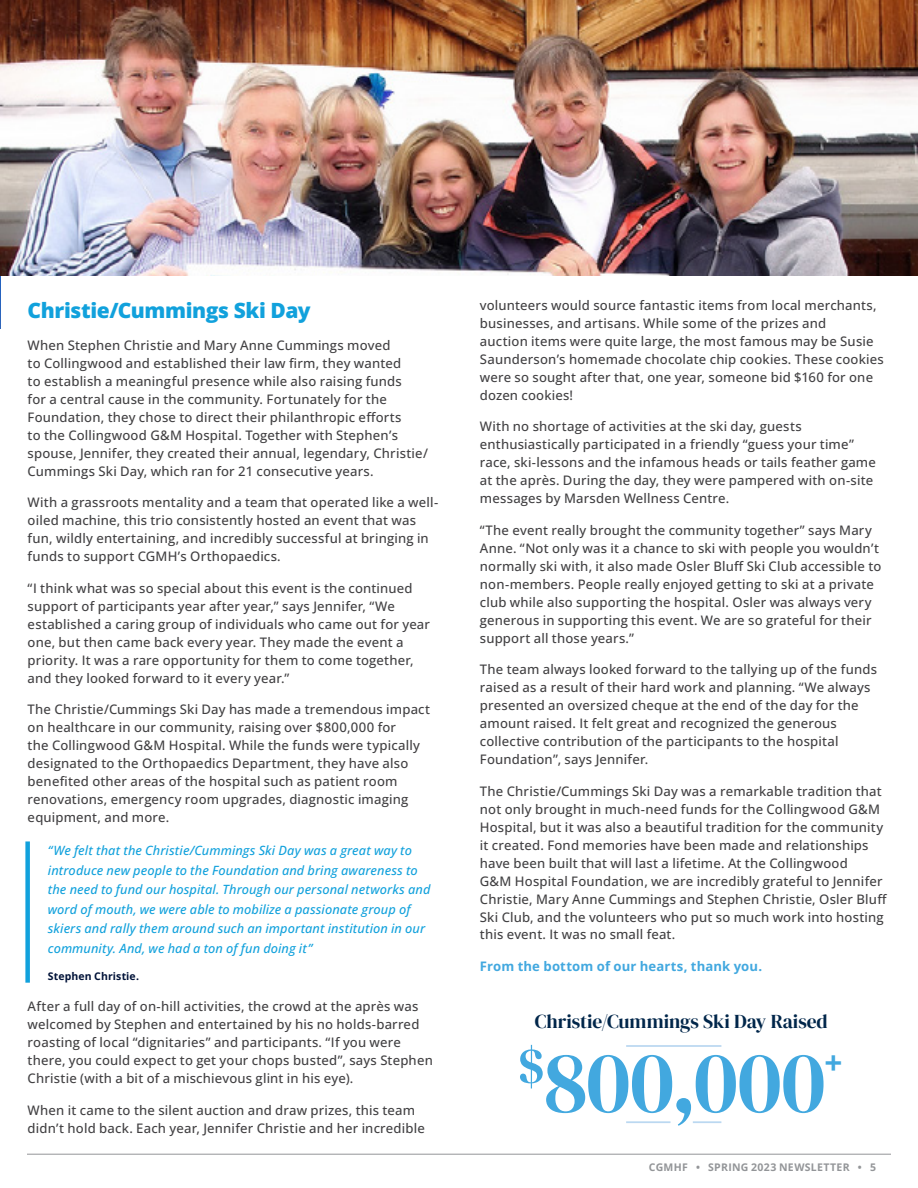
<style>
.page{position:relative;width:918px;height:1188px;background:#fff}
.page>*{position:absolute;margin:0;border:0;box-sizing:border-box;transform-origin:0 0}
.t1{font:87.6px "DM Serif Display";color:#42a8df}
.t2{font:700 31.5px "Open Sans";color:#42a8df}
.t3{font:800 21px "Open Sans";letter-spacing:-.02em;color:#11a1dc}
.t4{font:19.5px "DM Serif Display";letter-spacing:-.005em;color:#00264a}
.t5{font:500 13.2px/18px "Open Sans";letter-spacing:.015em;color:#414042}
.t6{font:700 13.2px "Open Sans";letter-spacing:.01em;color:#42a8df}
.t7{font:italic 500 12.75px/19.5px "Open Sans";letter-spacing:.005em;color:#11a1dc}
.t8{font:700 10.5px "Open Sans";letter-spacing:.03em;color:#939598}
.t9{font:700 10.5px "Open Sans";letter-spacing:.01em;color:#001238}
</style>
<div class="page">
<hr style="left:27px;top:1154px;width:864px;height:1px;background:#939598">
<div style="left:25px;top:841px;width:5px;height:142px;background:#11a1dc"></div>
<img style="left:0;top:0;width:1px;height:329px">
<hr style="left:626px;top:1045px;width:95px;height:2px;background:#bbd8f1">
<hr style="left:693px;top:1121px;width:28px;height:2px;background:#bbd8f1">
<hr style="left:626px;top:1121px;width:45px;height:2px;background:#bbd8f1">
<img style="left:1px;top:0;width:917px;height:275px">
<h3 class="t3" style="left:28px;top:294px;width:284px">Christie/Cummings Ski Day</h3>
<p class="t5" style="left:28px;top:336px;width:402px">When Stephen Christie and Mary Anne Cummings moved<br>to Collingwood and established their law firm, they wanted<br>to establish a meaningful presence while also raising funds<br>for a central cause in the community. Fortunately for the Foundation, they chose to direct their philanthropic efforts<br>to the Collingwood G&amp;M Hospital. Together with Stephen’s spouse, Jennifer, they created their annual, legendary, Christie/ Cummings Ski Day, which ran for 21 consecutive years.</p>
<p class="t5" style="left:28px;top:493px;width:412px">With a grassroots mentality and a team that operated like a well&shy;oiled machine, this trio consistently hosted an event that was fun, wildly entertaining, and incredibly successful at bringing in funds to support CGMH’s Orthopaedics.</p>
<p class="t5" style="left:28px;top:578px;width:404px">“I think what was so special about this event is the continued support of participants year after year,” says Jennifer, “We established a caring group of individuals who came out for year one, but then came back every year. They made the event a priority. It was a rare opportunity for them to come together, and they looked forward to it every year.”</p>
<p class="t5" style="left:28px;top:700px;width:404px">The Christie/Cummings Ski Day has made a tremendous impact on healthcare in our community, raising over $800,000 for<br>the Collingwood G&amp;M Hospital. While the funds were typically designated to the Orthopaedics Department, they have also benefited other areas of the hospital such as patient room renovations, emergency room upgrades, diagnostic imaging equipment, and more.</p>
<p class="t7" style="left:48px;top:840px;width:384px">“We felt that the Christie/Cummings Ski Day was a great way to introduce new people to the Foundation and bring awareness to the need to fund our hospital. Through our personal networks and word of mouth, we were able to mobilize a passionate group of skiers and rally them around such an important institution in our community. And, we had a ton of fun doing it”</p>
<p class="t9" style="left:48px;top:968px;width:93px">Stephen Christie.</p>
<p class="t5" style="left:28px;top:997px;width:407px">After a full day of on-hill activities, the crowd at the après was welcomed by Stephen and entertained by his no holds-barred roasting of local “dignitaries” and participants. “If you were there, you could expect to get your chops busted”, says Stephen Christie (with a bit of a mischievous glint in his eye).</p>
<p class="t5" style="left:28px;top:1100px;width:399px">When it came to the silent auction and draw prizes, this team didn’t hold back. Each year, Jennifer Christie and her incredible</p>
<p class="t5" style="left:480px;top:296px;width:405px">volunteers would source fantastic items from local merchants, businesses, and artisans. While some of the prizes and<br>auction items were quite large, the most famous may be Susie Saunderson’s homemade chocolate chip cookies. These cookies were so sought after that, one year, someone bid $160 for one dozen cookies!</p>
<p class="t5" style="left:480px;top:417px;width:398px">With no shortage of activities at the ski day, guests enthusiastically participated in a friendly “guess your time” race, ski-lessons and the infamous heads or tails feather game at the après. During the day, they were pampered with on-site messages by Marsden Wellness Centre.</p>
<p class="t5" style="left:480px;top:521px;width:403px">“The event really brought the community together” says Mary Anne. “Not only was it a chance to ski with people you wouldn’t normally ski with, it also made Osler Bluff Ski Club accessible to non-members. People really enjoyed getting to ski at a private club while also supporting the hospital. Osler was always very generous in supporting this event. We are so grateful for their support all those years.”</p>
<p class="t5" style="left:480px;top:660px;width:399px">The team always looked forward to the tallying up of the funds raised as a result of their hard work and planning. “We always presented an oversized cheque at the end of the day for the amount raised. It felt great and recognized the generous collective contribution of the participants to the hospital Foundation”, says Jennifer.</p>
<p class="t5" style="left:480px;top:781px;width:409px">The Christie/Cummings Ski Day was a remarkable tradition that not only brought in much-need funds for the Collingwood G&amp;M Hospital, but it was also a beautiful tradition for the community it created. Fond memories have been made and relationships have been built that will last a lifetime. At the Collingwood<br>G&amp;M Hospital Foundation, we are incredibly grateful to Jennifer Christie, Mary Anne Cummings and Stephen Christie, Osler Bluff Ski Club, and the volunteers who put so much work into hosting this event. It was no small feat.</p>
<p class="t6" style="left:480px;top:957px;width:284px">From the bottom of our hearts, thank you.</p>
<h3 class="t4" style="left:535px;top:1011px;width:295px">Christie/Cummings Ski Day Raised</h3>
<h1 class="t1" style="left:517px;top:1032px;width:309px"><sup>$</sup>800,000</h1>
<h2 class="t2" style="left:824px;top:1041px;width:20px">+</h2>
<p class="t8" style="left:649px;top:1160px;width:229px">CGMHF • SPRING 2023 NEWSLETTER • 5</p>
</div>
